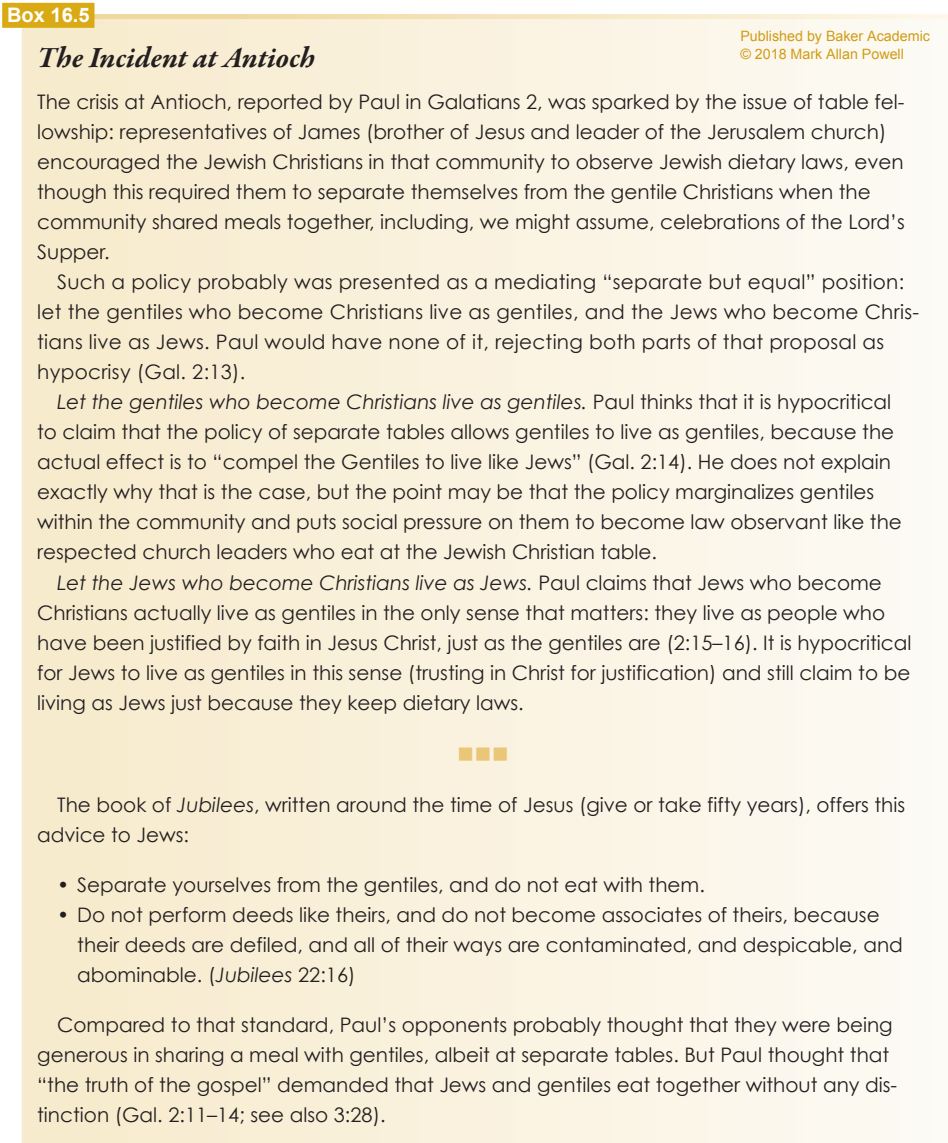
<style>
.page{position:relative;width:948px;height:1143px;background:#fff}
.page>*{position:absolute;margin:0;border:0;box-sizing:border-box;transform-origin:0 0}
.t1{font:italic 700 30px "Garamond Premr Pro";letter-spacing:-.005em;color:#231f20}
.t2{font:26.25px "PI Xymbols Boxn Lines";color:#e9c777}
.t3{font:20px/30px "Century Gothic";color:#231f20}
.t4{font:700 20px "Arial";color:#fff}
.t5{font:14.25px/17px "Arial";color:#d19c14}
.s1{font-style:italic}
</style>
<div class="page">
<div style="left:7px;top:7px;width:940px;height:1135px;background:linear-gradient(to right,#f8ebce,#fdfaf4)"></div>
<svg style="left:94px;top:14px;width:853px;height:5px;background:#f5e5be"></svg>
<div style="left:2px;top:3px;width:92px;height:25px;background:#daaa14"></div>
<p class="t4" style="left:7px;top:1px;width:84px">Box 16.5</p>
<h1 class="t1" style="left:37px;top:39px;width:280px">The Incident at Antioch</h1>
<p class="t3" style="left:37px;top:87px;width:869px">The crisis at Antioch, reported by Paul in Galatians 2, was sparked by the issue of table fel&shy;lowship: representatives of James (brother of Jesus and leader of the Jerusalem church) encouraged the Jewish Christians in that community to observe Jewish dietary laws, even though this required them to separate themselves from the gentile Christians when the community shared meals together, including, we might assume, celebrations of the Lord’s Supper.</p>
<p class="t3" style="left:37px;top:267px;width:883px;text-indent:20px">Such a policy probably was presented as a mediating “separate but equal” position: let the gentiles who become Christians live as gentiles, and the Jews who become Chris&shy;tians live as Jews. Paul would have none of it, rejecting both parts of that proposal as hypocrisy (Gal. 2:13).</p>
<p class="t3" style="left:37px;top:387px;width:866px;text-indent:20px"><span class="s1">Let the gentiles who become Christians live as gentiles.</span> Paul thinks that it is hypocritical to claim that the policy of separate tables allows gentiles to live as gentiles, because the actual effect is to “compel the Gentiles to live like Jews” (Gal. 2:14). He does not explain exactly why that is the case, but the point may be that the policy marginalizes gentiles within the community and puts social pressure on them to become law observant like the respected church leaders who eat at the Jewish Christian table.</p>
<p class="t3" style="left:37px;top:567px;width:875px;text-indent:20px"><span class="s1">Let the Jews who become Christians live as Jews.</span> Paul claims that Jews who become Christians actually live as gentiles in the only sense that matters: they live as people who have been justified by faith in Jesus Christ, just as the gentiles are (2:15–16). It is hypocritical for Jews to live as gentiles in this sense (trusting in Christ for justification) and still claim to be living as Jews just because they keep dietary laws.</p>
<h2 class="t2" style="left:457px;top:740px;width:53px">RRR</h2>
<p class="t3" style="left:37px;top:789px;width:869px;text-indent:20px">The book of <span class="s1">Jubilees</span>, written around the time of Jesus (give or take fifty years), offers this advice to Jews:</p>
<p class="t3" style="left:57px;top:869px;width:649px">• Separate yourselves from the gentiles, and do not eat with them.</p>
<p class="t3" style="left:77px;top:899px;width:827px;text-indent:-20px">• Do not perform deeds like theirs, and do not become associates of theirs, because their deeds are defiled, and all of their ways are contaminated, and despicable, and abominable. (<span class="s1">Jubilees</span> 22:16)</p>
<p class="t3" style="left:37px;top:1009px;width:861px;text-indent:20px">Compared to that standard, Paul’s opponents probably thought that they were being generous in sharing a meal with gentiles, albeit at separate tables. But Paul thought that “the truth of the gospel” demanded that Jews and gentiles eat together without any dis&shy;tinction (Gal. 2:11–14; see also 3:28).</p>
<p class="t5" style="left:740px;top:28px;width:191px">Published by Baker Academic © 2018 Mark Allan Powell</p>
</div>
